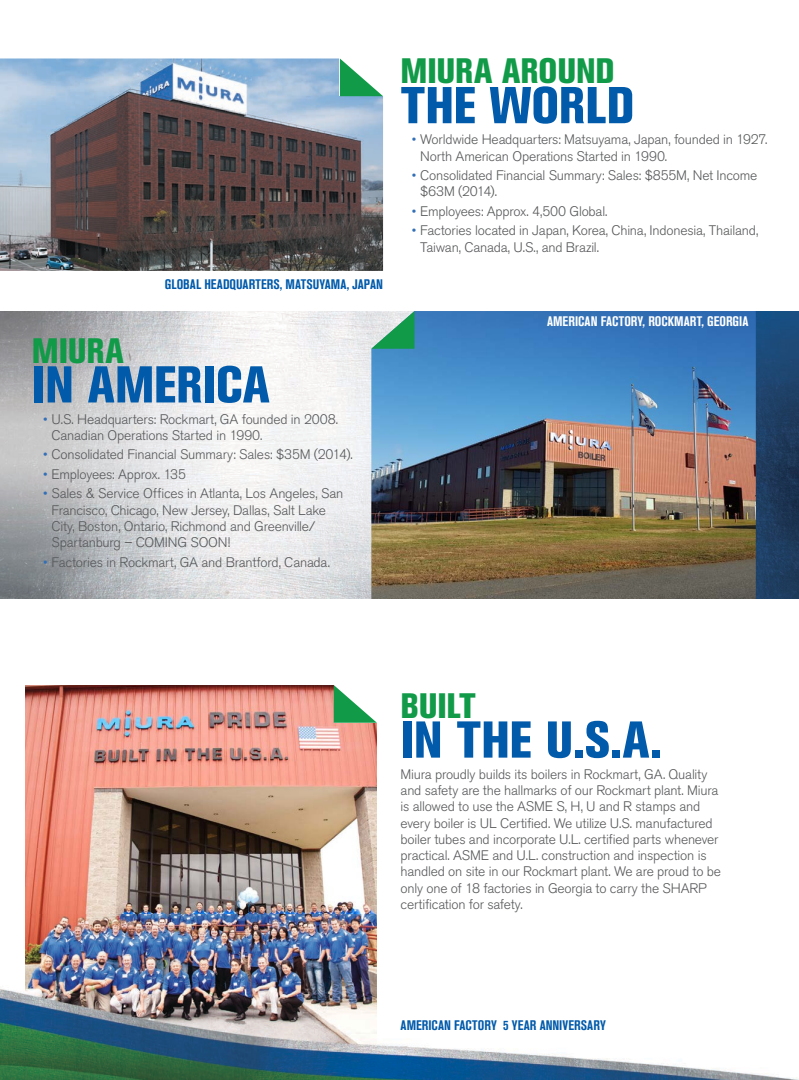
<style>
.page{position:relative;width:799px;height:1080px;background:#fff}
.page>*{position:absolute;margin:0;border:0;box-sizing:border-box;transform-origin:0 0}
.t1{font:800 condensed 51.25px "Akzidenz Grotesk BE";letter-spacing:-.005em;color:#015aaa}
.t2{font:800 condensed 35px "Akzidenz Grotesk BE";letter-spacing:-.01em;color:#119a48}
.t3{font:300 13.75px/16.2px "Akzidenz Grotesk BE";letter-spacing:-.015em;color:#57585a}
.t4{font:700 condensed 13.75px "Akzidenz Grotesk BE";letter-spacing:.005em;color:#015aaa}
.t5{font:700 condensed 13.75px "Akzidenz Grotesk BE";letter-spacing:.005em;color:#fff}
.s1{color:#326fb7}
</style>
<div class="page">
<img style="left:0;top:311px;width:371px;height:288px">
<img style="left:371px;top:311px;width:428px;height:288px">
<img style="left:0;top:58px;width:383px;height:213px">
<img style="left:26px;top:685px;width:351px;height:229px">
<img style="left:0;top:914px;width:799px;height:166px">
<svg style="left:340px;top:58px;width:43px;height:38px"></svg>
<svg style="left:334px;top:685px;width:43px;height:38px"></svg>
<svg style="left:371px;top:311px;width:43px;height:38px;background:#7cbf99"></svg>
<p class="t4" style="left:165px;top:277px;width:219px">GLOBAL HEADQUARTERS, MATSUYAMA, JAPAN</p>
<h2 class="t2" style="left:32px;top:330px;width:93px">MIURA</h2>
<h1 class="t1" style="left:32px;top:355px;width:239px">IN AMERICA</h1>
<p class="t3" style="left:51px;top:411px;width:288px;text-indent:-8px"><span class="s1">•</span> U.S. Headquarters: Rockmart, GA founded in 2008.<br>Canadian Operations Started in 1990.</p>
<p class="t3" style="left:43px;top:447px;width:311px"><span class="s1">•</span> Consolidated Financial Summary: Sales: $35M (2014).</p>
<p class="t3" style="left:43px;top:466px;width:144px"><span class="s1">•</span> Employees: Approx. 135</p>
<p class="t3" style="left:51px;top:486px;width:293px;text-indent:-8px"><span class="s1">•</span> Sales &amp; Service Offices in Atlanta, Los Angeles, San Francisco, Chicago, New Jersey, Dallas, Salt Lake City, Boston, Ontario, Richmond and Greenville/ Spartanburg – COMING SOON!</p>
<p class="t3" style="left:43px;top:554px;width:288px"><span class="s1">•</span> Factories in Rockmart, GA and Brantford, Canada.</p>
<h2 class="t2" style="left:400px;top:51px;width:215px">MIURA AROUND</h2>
<h1 class="t1" style="left:400px;top:76px;width:235px">THE WORLD</h1>
<p class="t3" style="left:420px;top:132px;width:349px;text-indent:-8px"><span class="s1">•</span> Worldwide Headquarters: Matsuyama, Japan, founded in 1927.<br>North American Operations Started in 1990.</p>
<p class="t3" style="left:420px;top:168px;width:339px;text-indent:-8px"><span class="s1">•</span> Consolidated Financial Summary: Sales: $855M, Net Income $63M (2014).</p>
<p class="t3" style="left:412px;top:203px;width:197px"><span class="s1">•</span> Employees: Approx. 4,500 Global.</p>
<p class="t3" style="left:420px;top:223px;width:340px;text-indent:-8px"><span class="s1">•</span> Factories located in Japan, Korea, China, Indonesia, Thailand,<br>Taiwan, Canada, U.S., and Brazil.</p>
<p class="t5" style="left:547px;top:314px;width:203px">AMERICAN FACTORY, ROCKMART, GEORGIA</p>
<h2 class="t2" style="left:400px;top:685px;width:77px">BUILT</h2>
<h1 class="t1" style="left:400px;top:710px;width:263px">IN THE U.S.A.</h1>
<p class="t3" style="left:400px;top:766px;width:322px">Miura proudly builds its boilers in Rockmart, GA. Quality and safety are the hallmarks of our Rockmart plant. Miura is allowed to use the ASME S, H, U and R stamps and every boiler is UL Certified. We utilize U.S. manufactured boiler tubes and incorporate U.L. certified parts whenever practical. ASME and U.L. construction and inspection is handled on site in our Rockmart plant. We are proud to be only one of 18 factories in Georgia to carry the SHARP certification for safety.</p>
<p class="t4" style="left:400px;top:1017px;width:207px">AMERICAN FACTORY 5 YEAR ANNIVERSARY</p>
</div>
